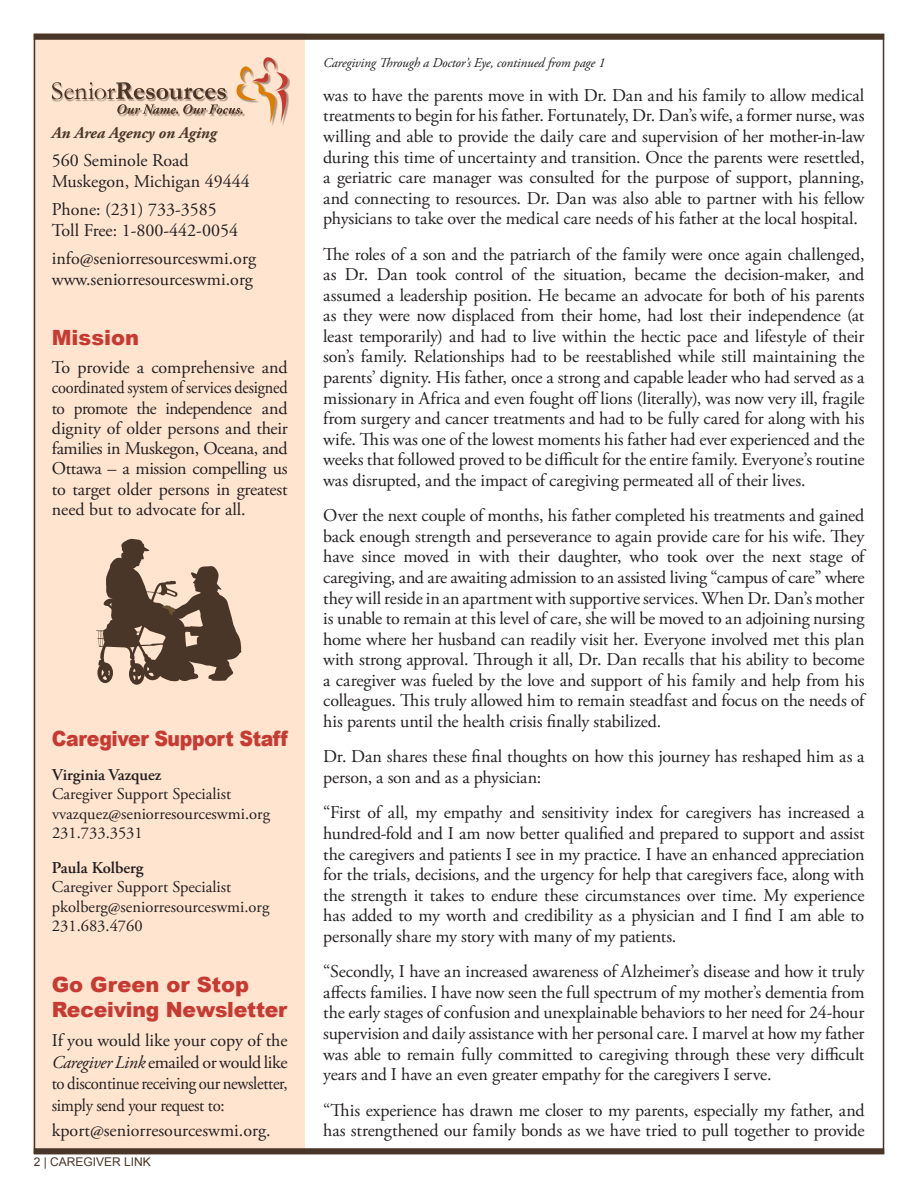
<style>
.page{position:relative;width:918px;height:1188px;background:#fff}
.page>*{position:absolute;margin:0;border:0;box-sizing:border-box;transform-origin:0 0}
.t1{font:900 21px/25.2px "Arial";letter-spacing:-.01em;color:#c73a32}
.t2{font:900 21px "Arial";letter-spacing:-.01em;color:#c73a32;scale:.9 1}
.Article_Body_Copy{font:18px/20.5px "Adobe Garamond Pro";letter-spacing:-.01em;color:#231f20;text-align:justify}
.t3{font:16.5px/19.5px "Adobe Garamond Pro";color:#231f20}
.t4{font:italic 700 16.5px "Adobe Garamond Pro";color:#4a3628}
.Article_Body_Copy-2{font:italic 13.5px "Adobe Garamond Pro";letter-spacing:-.01em;color:#231f20}
.t5{font:12px "Arial";color:#4a3628}
.s1{font-weight:600}
.s2{font-style:italic}
</style>
<div class="page">
<div style="left:34px;top:34px;width:271px;height:1120px;background:#ffe4cf"></div>
<div style="left:34px;top:34px;width:850px;height:6px;background:#4a3628"></div>
<div style="left:34px;top:1148px;width:850px;height:6px;background:#4a3628"></div>
<svg style="left:52px;top:57px;width:238px;height:66px"></svg>
<svg style="left:96px;top:539px;width:146px;height:146px"></svg>
<div style="left:175px;top:661px;width:19px;height:20px;background:#4a3628;border-radius:50%"></div>
<p class="t4" style="left:52px;top:124px;width:166px">An Area Agency on Aging</p>
<p class="Article_Body_Copy" style="left:52px;top:151px;width:138px">560 Seminole Road</p>
<p class="Article_Body_Copy" style="left:52px;top:172px;width:199px">Muskegon, Michigan 49444</p>
<p class="Article_Body_Copy" style="left:52px;top:199px;width:167px">Phone: (231) 733-3585</p>
<p class="Article_Body_Copy" style="left:52px;top:220px;width:188px">Toll Free: 1-800-442-0054</p>
<p class="Article_Body_Copy" style="left:52px;top:248px;width:206px">info@seniorresourceswmi.org</p>
<p class="Article_Body_Copy" style="left:52px;top:269px;width:203px">www.seniorresourceswmi.org</p>
<p class="t1" style="left:52px;top:325px;width:89px">Mission</p>
<p class="Article_Body_Copy" style="left:52px;top:358px;width:237px">To provide a comprehensive and coordinated system of services designed to promote the independence and dignity of older persons and their families in Muskegon, Oceana, and Ottawa – a mission compelling us to target older persons in greatest need but to advocate for all.</p>
<p class="t2" style="left:52px;top:723px;width:264px">Caregiver Support Staff</p>
<p class="t3" style="left:52px;top:765px;width:181px"><span class="s1">Virginia Vazquez<br></span>Caregiver Support Specialist</p>
<p class="t3" style="left:52px;top:804px;width:219px">vvazquez@seniorresourceswmi.org</p>
<p class="t3" style="left:52px;top:824px;width:92px">231.733.3531</p>
<p class="t3" style="left:52px;top:858px;width:181px"><span class="s1">Paula Kolberg<br></span>Caregiver Support Specialist</p>
<p class="t3" style="left:52px;top:897px;width:219px">pkolberg@seniorresourceswmi.org</p>
<p class="t3" style="left:52px;top:917px;width:92px">231.683.4760</p>
<p class="t1" style="left:52px;top:971px;width:237px">Go Green or Stop<br>Receiving Newsletter</p>
<p class="Article_Body_Copy" style="left:52px;top:1030px;width:237px;line-height:21.6px">If you would like your copy of the <span class="s2">Caregiver Link</span> emailed or would like to discontinue receiving our newsletter, simply send your request to:</p>
<p class="Article_Body_Copy" style="left:52px;top:1121px;width:220px">kport@seniorresourceswmi.org.</p>
<p class="t5" style="left:34px;top:1154px;width:119px">2 | CAREGIVER LINK</p>
<p class="Article_Body_Copy-2" style="left:323px;top:55px;width:283px">Caregiving Through a Doctor’s Eye, continued from page 1</p>
<p class="Article_Body_Copy" style="left:323px;top:86px;width:543px">was to have the parents move in with Dr. Dan and his family to allow medical treatments to begin for his father. Fortunately, Dr. Dan’s wife, a former nurse, was willing and able to provide the daily care and supervision of her mother-in-law during this time of uncertainty and transition. Once the parents were resettled, a geriatric care manager was consulted for the purpose of support, planning, and connecting to resources. Dr. Dan was also able to partner with his fellow physicians to take over the medical care needs of his father at the local hospital.</p>
<p class="Article_Body_Copy" style="left:323px;top:244px;width:543px">The roles of a son and the patriarch of the family were once again challenged, as Dr. Dan took control of the situation, became the decision-maker, and assumed a leadership position. He became an advocate for both of his parents as they were now displaced from their home, had lost their independence (at least temporarily) and had to live within the hectic pace and lifestyle of their son’s family. Relationships had to be reestablished while still maintaining the parents’ dignity. His father, once a strong and capable leader who had served as a missionary in Africa and even fought off lions (literally), was now very ill, fragile from surgery and cancer treatments and had to be fully cared for along with his wife. This was one of the lowest moments his father had ever experienced and the weeks that followed proved to be difficult for the entire family. Everyone’s routine was disrupted, and the impact of caregiving permeated all of their lives.</p>
<p class="Article_Body_Copy" style="left:323px;top:506px;width:543px">Over the next couple of months, his father completed his treatments and gained back enough strength and perseverance to again provide care for his wife. They have since moved in with their daughter, who took over the next stage of caregiving, and are awaiting admission to an assisted living “campus of care” where they will reside in an apartment with supportive services. When Dr. Dan’s mother is unable to remain at this level of care, she will be moved to an adjoining nursing home where her husband can readily visit her. Everyone involved met this plan with strong approval. Through it all, Dr. Dan recalls that his ability to become a caregiver was fueled by the love and support of his family and help from his colleagues. This truly allowed him to remain steadfast and focus on the needs of his parents until the health crisis finally stabilized.</p>
<p class="Article_Body_Copy" style="left:323px;top:747px;width:543px">Dr. Dan shares these final thoughts on how this journey has reshaped him as a person, a son and as a physician:</p>
<p class="Article_Body_Copy" style="left:323px;top:803px;width:543px">“First of all, my empathy and sensitivity index for caregivers has increased a hundred-fold and I am now better qualified and prepared to support and assist the caregivers and patients I see in my practice. I have an enhanced appreciation for the trials, decisions, and the urgency for help that caregivers face, along with the strength it takes to endure these circumstances over time. My experience has added to my worth and credibility as a physician and I find I am able to personally share my story with many of my patients.</p>
<p class="Article_Body_Copy" style="left:323px;top:962px;width:543px">“Secondly, I have an increased awareness of Alzheimer’s disease and how it truly affects families. I have now seen the full spectrum of my mother’s dementia from the early stages of confusion and unexplainable behaviors to her need for 24-hour supervision and daily assistance with her personal care. I marvel at how my father was able to remain fully committed to caregiving through these very difficult years and I have an even greater empathy for the caregivers I serve.</p>
<p class="Article_Body_Copy" style="left:323px;top:1100px;width:543px">“This experience has drawn me closer to my parents, especially my father, and has strengthened our family bonds as we have tried to pull together to provide</p>
</div>
